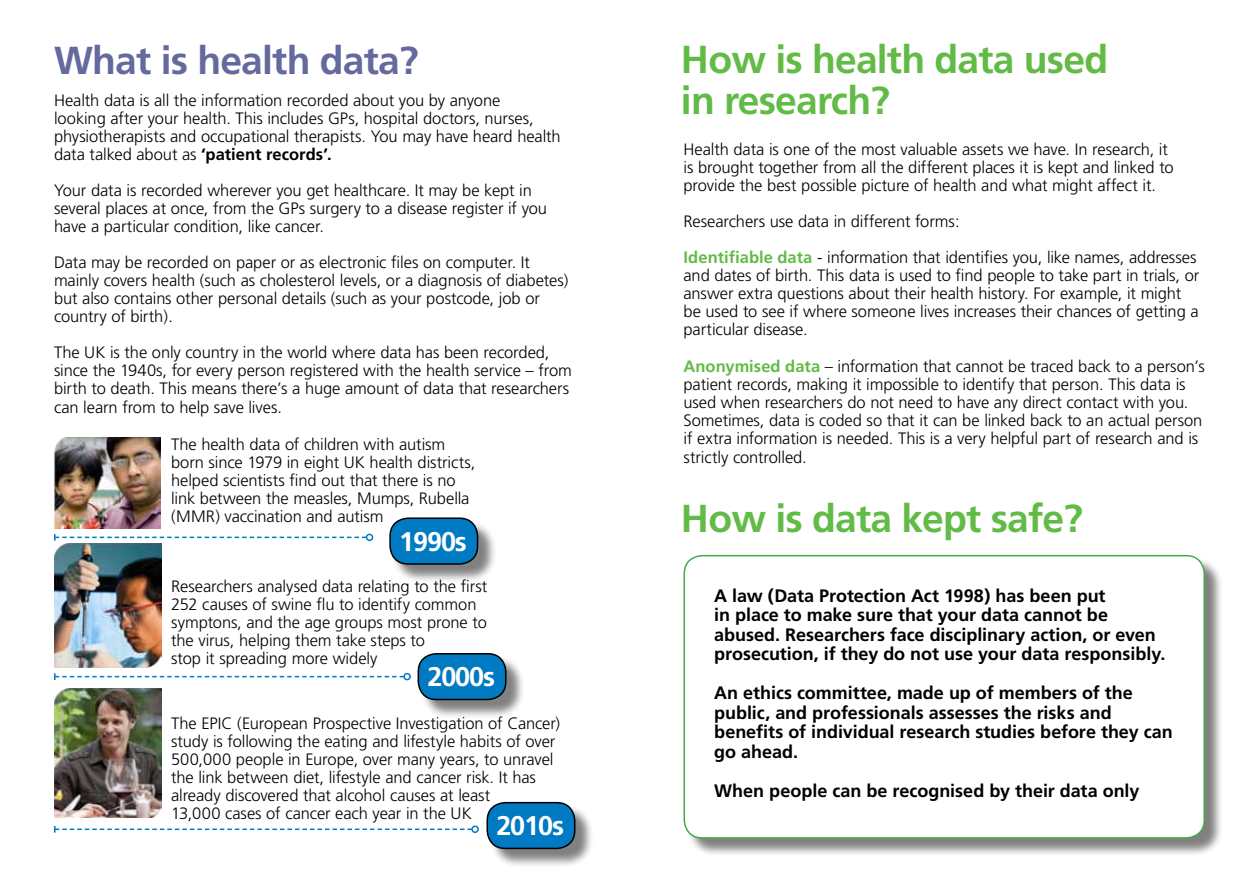
<style>
.page{position:relative;width:1259px;height:893px;background:#fff}
.page>*{position:absolute;margin:0;border:0;box-sizing:border-box;transform-origin:0 0}
.t1{font:700 39px/40.5px "Frutiger";letter-spacing:-.02em;color:#62bb46}
.t2{font:700 39px "Frutiger";letter-spacing:-.02em;color:#64699e}
.t3{font:700 27px "Frutiger";letter-spacing:-.04em;color:#fff}
.t4{font:700 18px/19.5px "Frutiger";color:#000}
.t5{font:300 16.5px/18px "Frutiger";letter-spacing:-.005em;color:#000}
.s1{font-weight:700}
.s2{font-weight:700;color:#62bb46}
</style>
<div class="page">
<img style="left:54px;top:544px;width:107px;height:124px">
<img style="left:55px;top:437px;width:105px;height:91px">
<img style="left:54px;top:689px;width:107px;height:129px">
<svg style="left:54px;top:534px;width:312px;height:7px"></svg>
<div style="left:366px;top:534px;width:7px;height:7px;border:2px solid #007ac2;border-radius:50%"></div>
<svg style="left:54px;top:673px;width:350px;height:7px"></svg>
<div style="left:403px;top:673px;width:8px;height:7px;border:2px solid #007ac2;border-radius:50%"></div>
<svg style="left:54px;top:826px;width:418px;height:7px"></svg>
<div style="left:471px;top:825px;width:8px;height:8px;border:2px solid #007ac2;border-radius:50%"></div>
<div style="left:686px;top:557px;width:537px;height:300px;background:#000;opacity:.5"></div>
<div style="left:684px;top:556px;width:520px;height:282px;background:#fff;border-radius:18px"></div>
<div style="left:683px;top:555px;width:522px;height:284px;border:2px solid #41ad49;border-radius:18px"></div>
<div style="left:420px;top:655px;width:105px;height:64px;background:#000;opacity:.5"></div>
<div style="left:418px;top:654px;width:88px;height:45px;background:#007ac2;border-radius:18px"></div>
<div style="left:417px;top:653px;width:89px;height:47px;border:2px solid #000;border-radius:18px"></div>
<div style="left:489px;top:804px;width:105px;height:64px;background:#000;opacity:.5"></div>
<div style="left:487px;top:803px;width:88px;height:45px;background:#007ac2;border-radius:18px"></div>
<div style="left:486px;top:802px;width:89px;height:47px;border:2px solid #000;border-radius:18px"></div>
<div style="left:391px;top:520px;width:106px;height:63px;background:#000;opacity:.5"></div>
<div style="left:390px;top:518px;width:87px;height:46px;background:#007ac2;border-radius:18px"></div>
<div style="left:389px;top:517px;width:89px;height:48px;border:2px solid #000;border-radius:18px"></div>
<h1 class="t2" style="left:54px;top:38px;width:366px">What is health data?</h1>
<p class="t5" style="left:54px;top:91px;width:508px">Health data is all the information recorded about you by anyone<br>looking after your health. This includes GPs, hospital doctors, nurses, physiotherapists and occupational therapists. You may have heard health data talked about as <span class="s1">‘patient records’.</span></p>
<p class="t5" style="left:54px;top:181px;width:494px">Your data is recorded wherever you get healthcare. It may be kept in several places at once, from the GPs surgery to a disease register if you have a particular condition, like cancer.</p>
<p class="t5" style="left:54px;top:253px;width:516px">Data may be recorded on paper or as electronic files on computer. It mainly covers health (such as cholesterol levels, or a diagnosis of diabetes) but also contains other personal details (such as your postcode, job or country of birth).</p>
<p class="t5" style="left:54px;top:343px;width:519px">The UK is the only country in the world where data has been recorded, since the 1940s, for every person registered with the health service – from birth to death. This means there’s a huge amount of data that researchers</p>
<p class="t5" style="left:54px;top:399px;width:229px">can learn from to help save lives.</p>
<p class="t5" style="left:171px;top:436px;width:306px">The health data of children with autism born since 1979 in eight UK health districts, helped scientists find out that there is no link between the measles, Mumps, Rubella (MMR) vaccination and autism</p>
<h2 class="t3" style="left:399px;top:525px;width:69px">1990s</h2>
<p class="t5" style="left:171px;top:578px;width:318px">Researchers analysed data relating to the first 252 causes of swine flu to identify common symptons, and the age groups most prone to the virus, helping them take steps to<br>stop it spreading more widely</p>
<h2 class="t3" style="left:427px;top:661px;width:69px">2000s</h2>
<p class="t5" style="left:171px;top:714px;width:390px">The EPIC (European Prospective Investigation of Cancer) study is following the eating and lifestyle habits of over 500,000 people in Europe, over many years, to unravel the link between diet, lifestyle and cancer risk. It has already discovered that alcohol causes at least<br>13,000 cases of cancer each year in the UK</p>
<h2 class="t3" style="left:496px;top:810px;width:69px">2010s</h2>
<h2 class="t3" style="left:512px;top:821px;width:69px">2010s</h2>
<h1 class="t1" style="left:681px;top:39px;width:429px">How is health data used in research?</h1>
<p class="t5" style="left:683px;top:141px;width:492px">Health data is one of the most valuable assets we have. In research, it is brought together from all the different places it is kept and linked to provide the best possible picture of health and what might affect it.</p>
<p class="t5" style="left:683px;top:204px;width:514px;line-height:36px">Researchers use data in different forms:<br><span class="s2">Identifiable data</span> - information that identifies you, like names, addresses</p>
<p class="t5" style="left:683px;top:267px;width:517px">and dates of birth. This data is used to find people to take part in trials, or answer extra questions about their health history. For example, it might be used to see if where someone lives increases their chances of getting a particular disease.</p>
<p class="t5" style="left:683px;top:357px;width:523px"><span class="s2">Anonymised data</span> – information that cannot be traced back to a person’s patient records, making it impossible to identify that person. This data is used when researchers do not need to have any direct contact with you.<br>Sometimes, data is coded so that it can be linked back to an actual person if extra information is needed. This is a very helpful part of research and is</p>
<p class="t5" style="left:683px;top:448px;width:125px">strictly controlled.</p>
<h1 class="t1" style="left:681px;top:498px;width:403px">How is data kept safe?</h1>
<p class="t4" style="left:714px;top:585px;width:453px">A law (Data Protection Act 1998) has been put<br>in place to make sure that your data cannot be abused. Researchers face disciplinary action, or even prosecution, if they do not use your data responsibly.</p>
<p class="t4" style="left:714px;top:683px;width:460px">An ethics committee, made up of members of the public, and professionals assesses the risks and benefits of individual research studies before they can go ahead.</p>
<p class="t4" style="left:714px;top:780px;width:427px">When people can be recognised by their data only</p>
</div>
